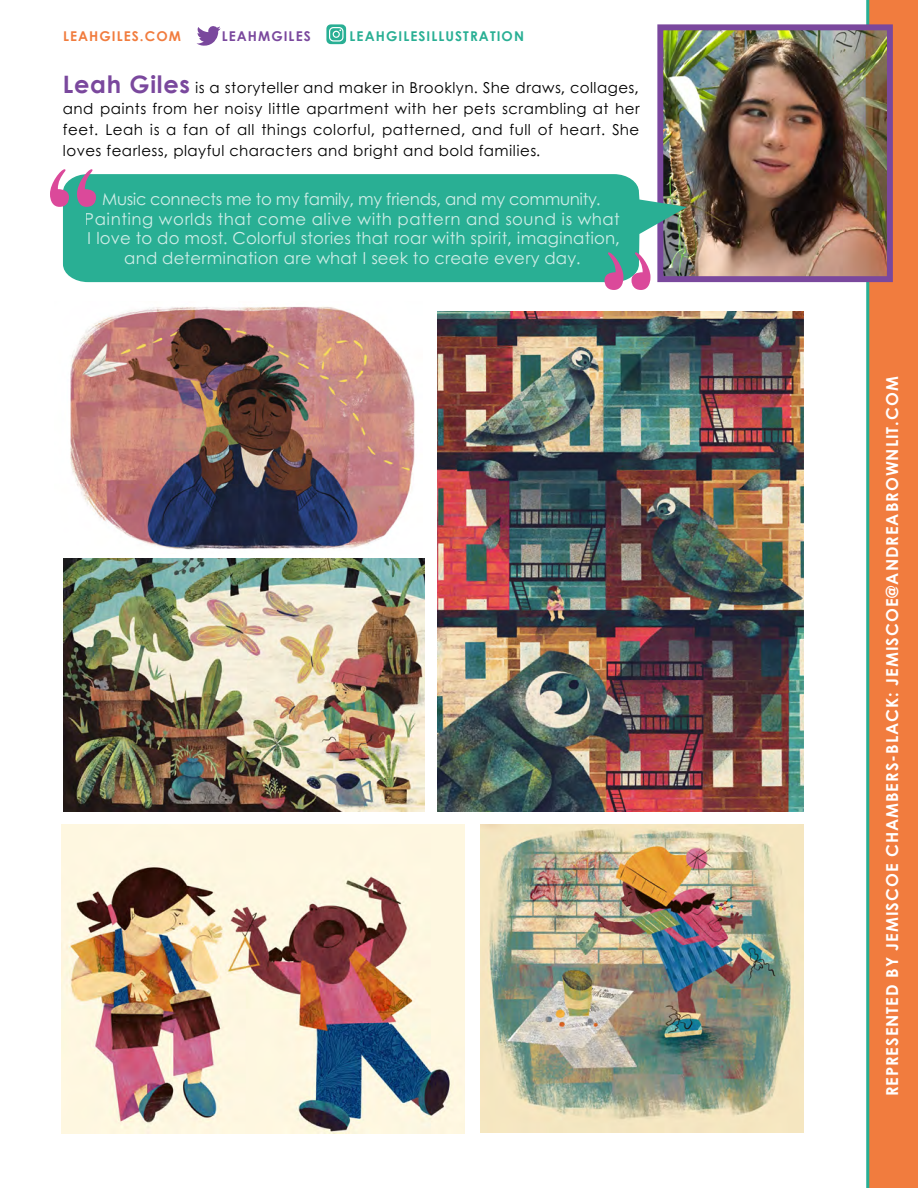
<style>
.page{position:relative;width:918px;height:1188px;background:#fff}
.page>*{position:absolute;margin:0;border:0;box-sizing:border-box;transform-origin:0 0}
.t1{font:16.5px/19.5px "Century Gothic";letter-spacing:.01em;color:#fff;text-align:center}
.t2{font:700 16.5px "Century Gothic";letter-spacing:.06em;color:#fff}
.t3{font:15px/21px "Century Gothic";letter-spacing:.03em;color:#000;text-align:justify}
.t4{font:700 13.5px "Century Gothic";letter-spacing:.08em;color:#29af94}
.t5{font:700 13.5px "Century Gothic";letter-spacing:.08em;color:#f17c3e}
.t6{font:700 13.5px "Century Gothic";letter-spacing:.08em;color:#7a489d}
.s1{font-weight:700;font-size:24px;color:#7a489d}
</style>
<div class="page">
<div style="left:868px;top:0;width:50px;height:1188px;background:linear-gradient(to right,#f17c3e,#f17c3e)"></div>
<hr style="left:866px;top:0;width:3px;height:1188px;background:#29af94">
<svg style="left:197px;top:26px;width:24px;height:20px"></svg>
<svg style="left:326px;top:24px;width:20px;height:20px"></svg>
<img style="left:664px;top:31px;width:222px;height:244px">
<div style="left:657px;top:24px;width:236px;height:258px;border:6px solid #7a489d"></div>
<svg style="left:63px;top:174px;width:624px;height:108px;background:#31ae95"></svg>
<svg style="left:605px;top:252px;width:45px;height:38px"></svg>
<svg style="left:50px;top:169px;width:46px;height:38px"></svg>
<img style="left:70px;top:306px;width:345px;height:244px">
<img style="left:63px;top:559px;width:361px;height:253px">
<img style="left:62px;top:825px;width:403px;height:309px">
<img style="left:438px;top:312px;width:366px;height:500px">
<img style="left:480px;top:825px;width:324px;height:308px">
<p class="t5" style="left:63px;top:28px;width:119px">LEAHGILES.COM</p>
<p class="t6" style="left:222px;top:28px;width:91px">LEAHMGILES</p>
<p class="t4" style="left:350px;top:28px;width:176px">LEAHGILESILLUSTRATION</p>
<p class="t3" style="left:63px;top:77px;width:578px"><span class="s1">Leah Giles</span> is a storyteller and maker in Brooklyn. She draws, collages, and paints from her noisy little apartment with her pets scrambling at her feet. Leah is a fan of all things colorful, patterned, and full of heart. She loves fearless, playful characters and bright and bold families.</p>
<p class="t1" style="left:85px;top:189px;width:537px">Music connects me to my family, my friends, and my community.<br>Painting worlds that come alive with pattern and sound is what I love to do most. Colorful stories that roar with spirit, imagination, and determination are what I seek to create every day.</p>
<p class="t2" style="left:882px;top:1096px;width:722px;rotate:-90deg">REPRESENTED BY JEMISCOE CHAMBERS-BLACK: JEMISCOE@ANDREABROWNLIT.COM</p>
</div>
